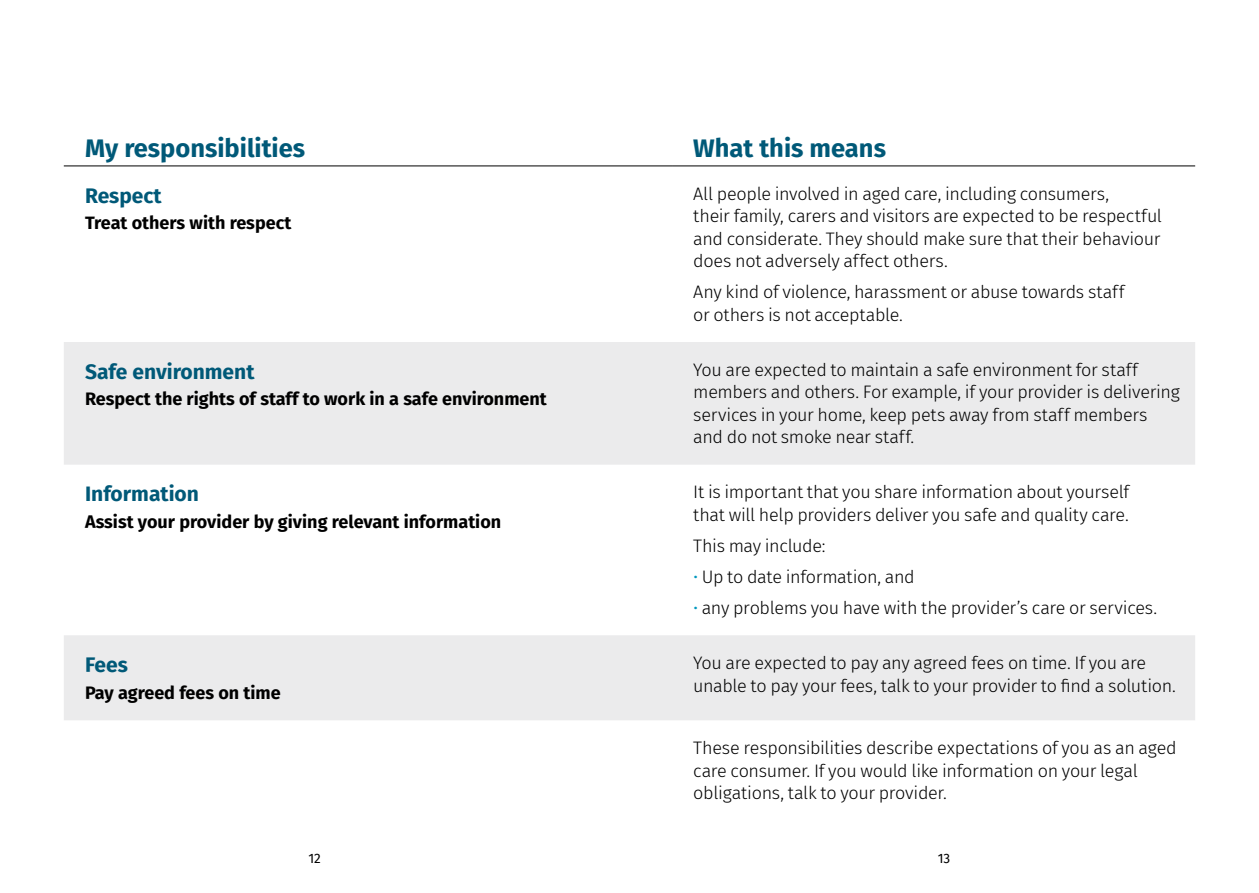
<style>
.page{position:relative;width:1259px;height:893px;background:#fff}
.page>*{position:absolute;margin:0;border:0;box-sizing:border-box;transform-origin:0 0}
.t1{font:700 25.5px "Fira Sans";color:#005978}
.t2{font:700 21px "Fira Sans";color:#005978}
.t3{font:300 18px/22.5px "Fira Sans";letter-spacing:-.02em;color:#000}
.t4{font:700 18px "Fira Sans";color:#000}
.t5{font:13.5px "Fira Sans";color:#000}
.s1{color:#0098be}
</style>
<div class="page">
<svg style="left:64px;top:342px;width:1131px;height:378px;fill:#ebebec"></svg>
<hr style="left:64px;top:166px;width:608px;height:1px;background:#000">
<hr style="left:672px;top:166px;width:523px;height:1px;background:#000">
<h1 class="t1" style="left:85px;top:127px;width:222px">My responsibilities</h1>
<h1 class="t1" style="left:693px;top:127px;width:194px">What this means</h1>
<p class="t2" style="left:85px;top:178px;width:78px">Respect</p>
<p class="t4" style="left:85px;top:208px;width:208px">Treat others with respect</p>
<p class="t3" style="left:693px;top:182px;width:470px">All people involved in aged care, including consumers,<br>their family, carers and visitors are expected to be respectful and considerate. They should make sure that their behaviour does not adversely affect others.</p>
<p class="t3" style="left:693px;top:281px;width:433px">Any kind of violence, harassment or abuse towards staff or others is not acceptable.</p>
<p class="t2" style="left:85px;top:354px;width:171px">Safe environment</p>
<p class="t4" style="left:85px;top:384px;width:463px">Respect the rights of staff to work in a safe environment</p>
<p class="t2" style="left:85px;top:476px;width:115px">Information</p>
<p class="t4" style="left:85px;top:507px;width:418px">Assist your provider by giving relevant information</p>
<p class="t2" style="left:85px;top:647px;width:44px">Fees</p>
<p class="t4" style="left:85px;top:677px;width:197px">Pay agreed fees on time</p>
<p class="t3" style="left:693px;top:358px;width:488px">You are expected to maintain a safe environment for staff members and others. For example, if your provider is delivering services in your home, keep pets away from staff members and do not smoke near staff.</p>
<p class="t3" style="left:693px;top:481px;width:437px">It is important that you share information about yourself that will help providers deliver you safe and quality care.</p>
<p class="t3" style="left:693px;top:534px;width:134px">This may include:</p>
<p class="t3" style="left:693px;top:565px;width:223px"><span class="s1">•</span> Up to date information, and</p>
<p class="t3" style="left:693px;top:596px;width:465px"><span class="s1">•</span> any problems you have with the provider’s care or services.</p>
<p class="t3" style="left:693px;top:651px;width:484px">You are expected to pay any agreed fees on time. If you are unable to pay your fees, talk to your provider to find a solution.</p>
<p class="t3" style="left:693px;top:736px;width:485px">These responsibilities describe expectations of you as an aged care consumer. If you would like information on your legal obligations, talk to your provider.</p>
<p class="t5" style="left:308px;top:848px;width:14px">12</p>
<p class="t5" style="left:938px;top:848px;width:14px">13</p>
</div>
